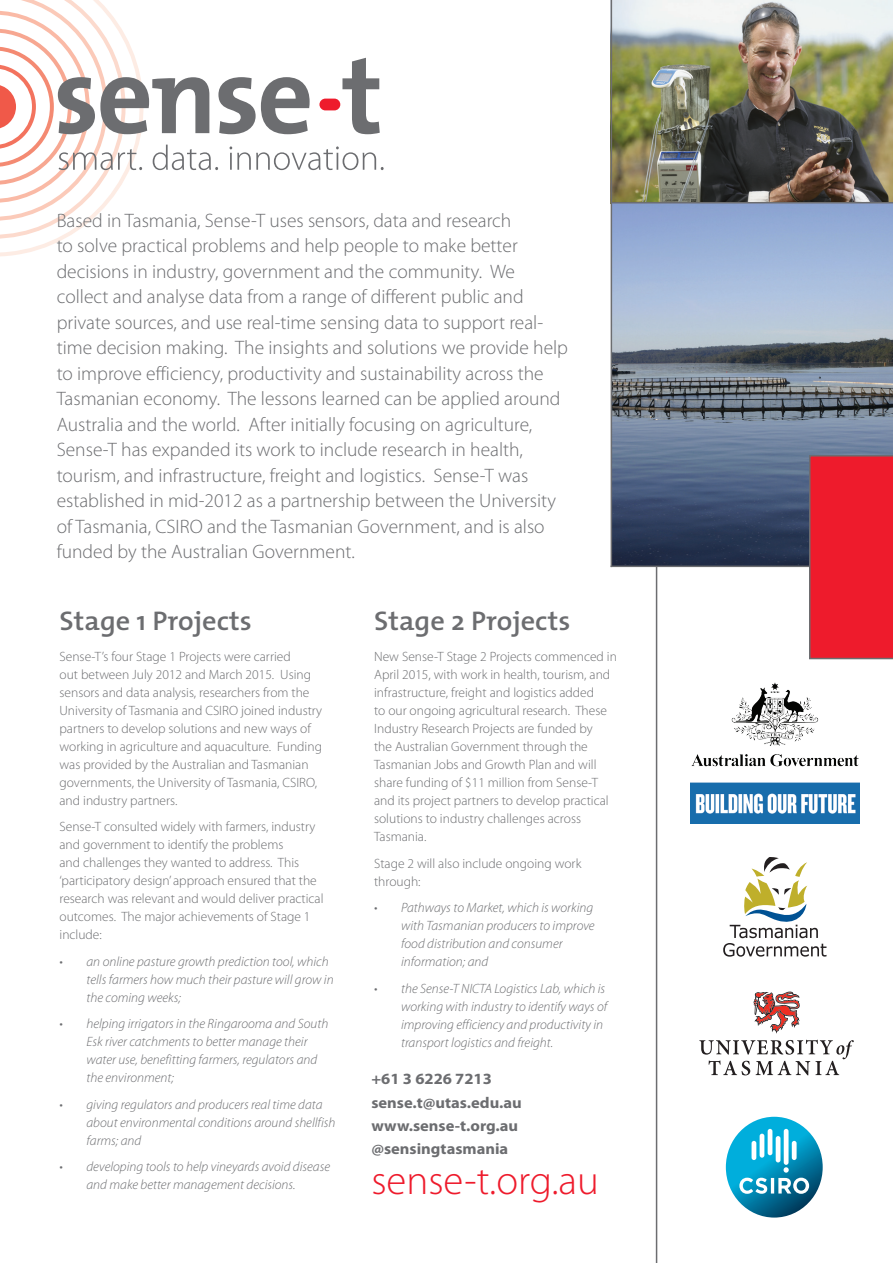
<style>
.page{position:relative;width:893px;height:1263px;background:#fff}
.page>*{position:absolute;margin:0;border:0;box-sizing:border-box;transform-origin:0 0}
.t1{font:300 40.95px "Myriad Pro";color:#ee1b2c}
.t2{font:600 27px "The Mix";color:#6c6d70;scale:1.05 1}
.t3{font:300 19.5px/25.5px "Myriad Pro";color:#6c6d70}
.t4{font:700 15.6px/23.2px "Myriad Pro";color:#6c6d70;scale:1.05 1}
.t5{font:300 13.5px/18px "Myriad Pro";color:#6c6d70}
.t6{font:italic 300 13.5px/18px "Myriad Pro";color:#6c6d70}
</style>
<div class="page">
<img style="left:612px;top:0;width:281px;height:566px">
<hr style="left:656px;top:566px;width:1px;height:697px;background:#6c6d70">
<svg style="left:699px;top:1040px;width:155px;height:35px"></svg>
<svg style="left:753px;top:991px;width:47px;height:42px"></svg>
<svg style="left:723px;top:857px;width:103px;height:100px"></svg>
<svg style="left:726px;top:1117px;width:97px;height:100px"></svg>
<hr style="left:776px;top:1136px;width:4px;height:26px;background:#fff;border-radius:2px">
<hr style="left:760px;top:1134px;width:4px;height:24px;background:#fff;border-radius:2px">
<div style="left:792px;top:1141px;width:5px;height:19px;background:#fff;border-radius:2px"></div>
<div style="left:751px;top:1141px;width:5px;height:19px;background:#fff;border-radius:2px"></div>
<hr style="left:784px;top:1129px;width:4px;height:36px;background:#fff;border-radius:2px">
<hr style="left:768px;top:1129px;width:4px;height:26px;background:#fff;border-radius:2px">
<hr style="left:611px;top:0;width:1px;height:567px;background:#6c6d70">
<hr style="left:611px;top:566px;width:282px;height:1px;background:#6c6d70">
<hr style="left:612px;top:202px;width:281px;height:1px;background:#6c6d70">
<div style="left:809px;top:455px;width:84px;height:204px;background:#ee1b2c"></div>
<svg style="left:0;top:0;width:384px;height:257px"></svg>
<img style="left:690px;top:682px;width:169px;height:142px">
<p class="t3" style="left:57px;top:208px;width:513px">Based in Tasmania, Sense-T uses sensors, data and research<br>to solve practical problems and help people to make better decisions in industry, government and the community. We collect and analyse data from a range of different public and private sources, and use real-time sensing data to support real&shy;time decision making. The insights and solutions we provide help to improve efficiency, productivity and sustainability across the Tasmanian economy. The lessons learned can be applied around Australia and the world. After initially focusing on agriculture, Sense-T has expanded its work to include research in health, tourism, and infrastructure, freight and logistics. Sense-T was established in mid-2012 as a partnership between the University of Tasmania, CSIRO and the Tasmanian Government, and is also funded by the Australian Government.</p>
<h2 class="t2" style="left:60px;top:599px;width:185px">Stage 1 Projects</h2>
<p class="t5" style="left:60px;top:648px;width:264px">Sense-T’s four Stage 1 Projects were carried<br>out between July 2012 and March 2015. Using sensors and data analysis, researchers from the University of Tasmania and CSIRO joined industry partners to develop solutions and new ways of working in agriculture and aquaculture. Funding was provided by the Australian and Tasmanian governments, the University of Tasmania, CSIRO, and industry partners.</p>
<p class="t5" style="left:60px;top:818px;width:266px">Sense-T consulted widely with farmers, industry and government to identify the problems<br>and challenges they wanted to address. This ‘participatory design’ approach ensured that the research was relevant and would deliver practical outcomes. The major achievements of Stage 1 include:</p>
<p class="t6" style="left:87px;top:953px;width:249px;text-indent:-27px">• an online pasture growth prediction tool, which tells farmers how much their pasture will grow in the coming weeks;</p>
<p class="t6" style="left:87px;top:1015px;width:243px;text-indent:-27px">• helping irrigators in the Ringarooma and South Esk river catchments to better manage their water use, benefitting farmers, regulators and the environment;</p>
<p class="t6" style="left:87px;top:1096px;width:250px;text-indent:-27px">• giving regulators and producers real time data about environmental conditions around shellfish farms; and</p>
<p class="t6" style="left:60px;top:1158px;width:272px;text-align:center">• developing tools to help vineyards avoid disease and make better management decisions.</p>
<h2 class="t2" style="left:374px;top:599px;width:189px">Stage 2 Projects</h2>
<p class="t5" style="left:374px;top:648px;width:244px">New Sense-T Stage 2 Projects commenced in April 2015, with work in health, tourism, and infrastructure, freight and logistics added<br>to our ongoing agricultural research. These Industry Research Projects are funded by<br>the Australian Government through the Tasmanian Jobs and Growth Plan and will share funding of $11 million from Sense-T and its project partners to develop practical solutions to industry challenges across Tasmania.</p>
<p class="t5" style="left:374px;top:854px;width:209px">Stage 2 will also include ongoing work through:</p>
<p class="t6" style="left:401px;top:899px;width:195px;text-indent:-27px">• Pathways to Market, which is working with Tasmanian producers to improve food distribution and consumer information; and</p>
<p class="t6" style="left:401px;top:979px;width:208px;text-indent:-27px">• the Sense-T NICTA Logistics Lab, which is working with industry to identify ways of improving efficiency and productivity in transport logistics and freight.</p>
<p class="t4" style="left:371px;top:1068px;width:145px">+61 3 6226 7213 sense.t@utas.edu.au www.sense-t.org.au @sensingtasmania</p>
<h1 class="t1" style="left:371px;top:1158px;width:229px">sense-t.org.au</h1>
</div>
